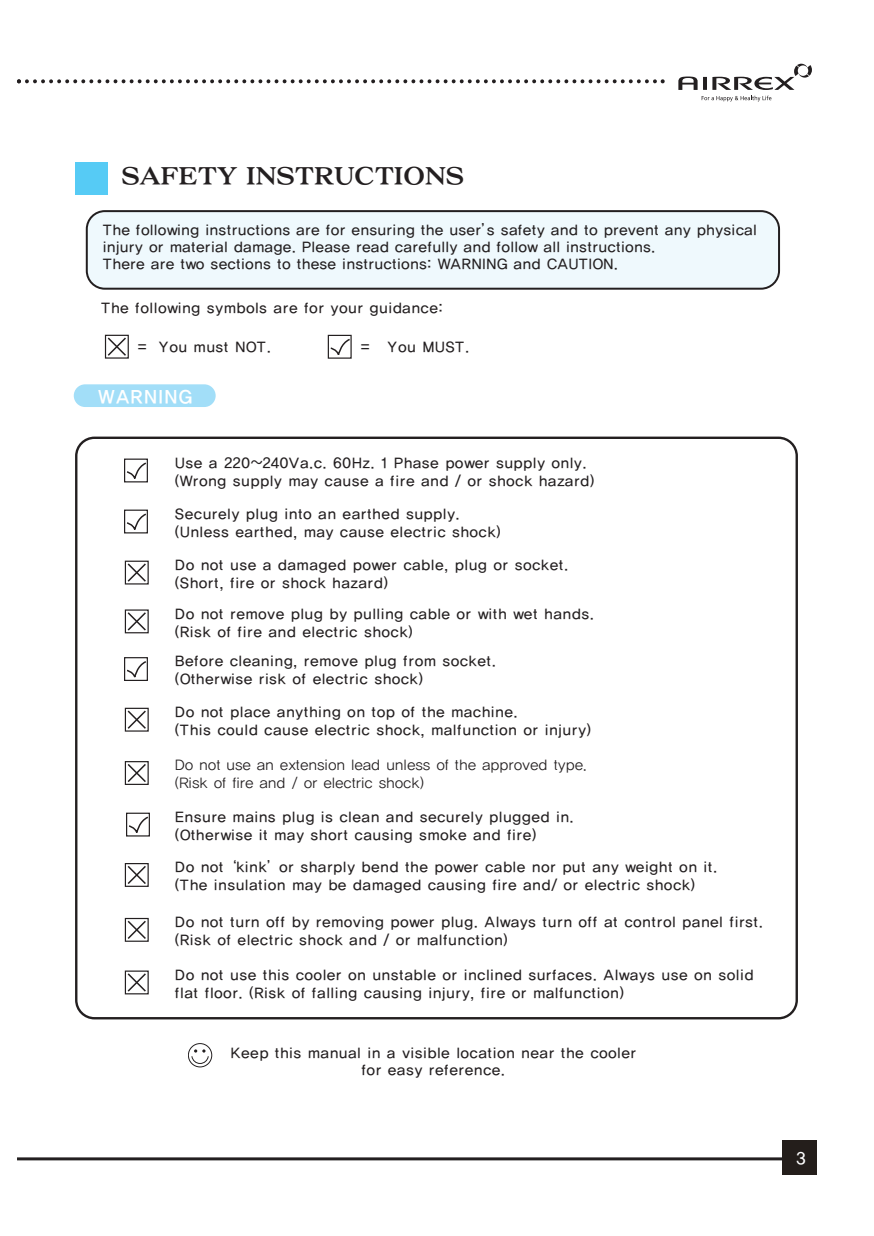
<style>
.page{position:relative;width:874px;height:1236px;background:#fff}
.page>*{position:absolute;margin:0;border:0;box-sizing:border-box;transform-origin:0 0}
.t1{font:24px "Iris M";letter-spacing:-.04em;color:#231f20}
.t2{font:18px "YGO14";color:#fff}
.t3{font:16px "YGO13";color:#fff}
.t4{font:14px/18px "YGO13";letter-spacing:-.075em;color:#231f20}
.t5{font:14px/18px "YGO12";letter-spacing:-.07em;color:#231f20}
</style>
<div class="page">
<svg style="left:75px;top:437px;width:722px;height:582px"></svg>
<svg style="left:701px;top:96px;width:70px;height:5px"></svg>
<svg style="left:678px;top:64px;width:133px;height:26px"></svg>
<svg style="left:17px;top:79px;width:647px;height:4px"></svg>
<div style="left:782px;top:1141px;width:34px;height:34px;background:#241e1b"></div>
<hr style="left:17px;top:1157px;width:765px;height:3px;background:#231f20">
<div style="left:75px;top:163px;width:32px;height:32px;background:#56cbf5"></div>
<svg style="left:86px;top:210px;width:693px;height:80px"></svg>
<div style="left:105px;top:335px;width:24px;height:24px;border:1px solid #231f20"></div>
<svg style="left:106px;top:336px;width:21px;height:21px"></svg>
<div style="left:327px;top:335px;width:24px;height:24px;border:1px solid #231f20"></div>
<svg style="left:329px;top:337px;width:22px;height:22px"></svg>
<div style="left:74px;top:384px;width:141px;height:23px;background:#a2def8;border-radius:11px"></div>
<div style="left:188px;top:1043px;width:24px;height:24px;border:1px solid #231f20;border-radius:50%"></div>
<svg style="left:191px;top:1049px;width:18px;height:15px"></svg>
<div style="left:124px;top:459px;width:24px;height:23px;border:1px solid #231f20"></div>
<svg style="left:125px;top:461px;width:23px;height:21px"></svg>
<div style="left:124px;top:510px;width:24px;height:23px;border:1px solid #231f20"></div>
<svg style="left:125px;top:512px;width:23px;height:21px"></svg>
<div style="left:125px;top:561px;width:24px;height:23px;border:1px solid #231f20"></div>
<svg style="left:126px;top:562px;width:21px;height:21px"></svg>
<div style="left:125px;top:609px;width:24px;height:24px;border:1px solid #231f20"></div>
<svg style="left:126px;top:611px;width:21px;height:21px"></svg>
<div style="left:124px;top:657px;width:24px;height:24px;border:1px solid #231f20"></div>
<svg style="left:125px;top:660px;width:23px;height:21px"></svg>
<div style="left:125px;top:708px;width:24px;height:24px;border:1px solid #231f20"></div>
<svg style="left:126px;top:709px;width:21px;height:21px"></svg>
<div style="left:125px;top:761px;width:24px;height:24px;border:1px solid #231f20"></div>
<svg style="left:126px;top:762px;width:21px;height:22px"></svg>
<div style="left:126px;top:813px;width:24px;height:23px;border:1px solid #231f20"></div>
<svg style="left:127px;top:815px;width:23px;height:21px"></svg>
<div style="left:125px;top:863px;width:24px;height:24px;border:1px solid #231f20"></div>
<svg style="left:126px;top:864px;width:21px;height:22px"></svg>
<div style="left:125px;top:918px;width:24px;height:24px;border:1px solid #231f20"></div>
<svg style="left:126px;top:919px;width:21px;height:22px"></svg>
<div style="left:125px;top:970px;width:24px;height:24px;border:1px solid #231f20"></div>
<svg style="left:126px;top:972px;width:21px;height:21px"></svg>
<h1 class="t1" style="left:121px;top:164px;width:345px">SAFETY INSTRUCTIONS</h1>
<p class="t4" style="left:102px;top:221px;width:656px;line-height:16.8px">The following instructions are for ensuring the user’s safety and to prevent any physical injury or material damage. Please read carefully and follow all instructions.<br>There are two sections to these instructions: WARNING and CAUTION.</p>
<p class="t4" style="left:101px;top:299px;width:344px">The following symbols are for your guidance:</p>
<p class="t4" style="left:137px;top:338px;width:136px">= You must NOT.</p>
<p class="t4" style="left:360px;top:338px;width:112px">= You MUST.</p>
<p class="t2" style="left:98px;top:388px;width:97px">WARNING</p>
<p class="t4" style="left:174px;top:453px;width:422px">Use a 220~240Va.c. 60Hz. 1 Phase power supply only. (Wrong supply may cause a fire and / or shock hazard)</p>
<p class="t4" style="left:174px;top:504px;width:328px">Securely plug into an earthed supply. (Unless earthed, may cause electric shock)</p>
<p class="t4" style="left:174px;top:555px;width:396px">Do not use a damaged power cable, plug or socket. (Short, fire or shock hazard)</p>
<p class="t4" style="left:174px;top:604px;width:422px">Do not remove plug by pulling cable or with wet hands. (Risk of fire and electric shock)</p>
<p class="t4" style="left:174px;top:652px;width:324px">Before cleaning, remove plug from socket. (Otherwise risk of electric shock)</p>
<p class="t4" style="left:174px;top:703px;width:418px">Do not place anything on top of the machine.<br>(This could cause electric shock, malfunction or injury)</p>
<p class="t5" style="left:174px;top:756px;width:414px">Do not use an extension lead unless of the approved type. (Risk of fire and / or electric shock)</p>
<p class="t4" style="left:174px;top:807px;width:401px">Ensure mains plug is clean and securely plugged in. (Otherwise it may short causing smoke and fire)</p>
<p class="t4" style="left:174px;top:858px;width:545px">Do not ‘kink’or sharply bend the power cable nor put any weight on it. (The insulation may be damaged causing fire and/ or electric shock)</p>
<p class="t4" style="left:174px;top:913px;width:591px">Do not turn off by removing power plug. Always turn off at control panel first. (Risk of electric shock and / or malfunction)</p>
<p class="t4" style="left:174px;top:965px;width:581px">Do not use this cooler on unstable or inclined surfaces. Always use on solid flat floor. (Risk of falling causing injury, fire or malfunction)</p>
<p class="t4" style="left:230px;top:1045px;width:408px;line-height:16.8px;text-align:center">Keep this manual in a visible location near the cooler for easy reference.</p>
<p class="t3" style="left:795px;top:1150px;width:13px">3</p>
</div>
